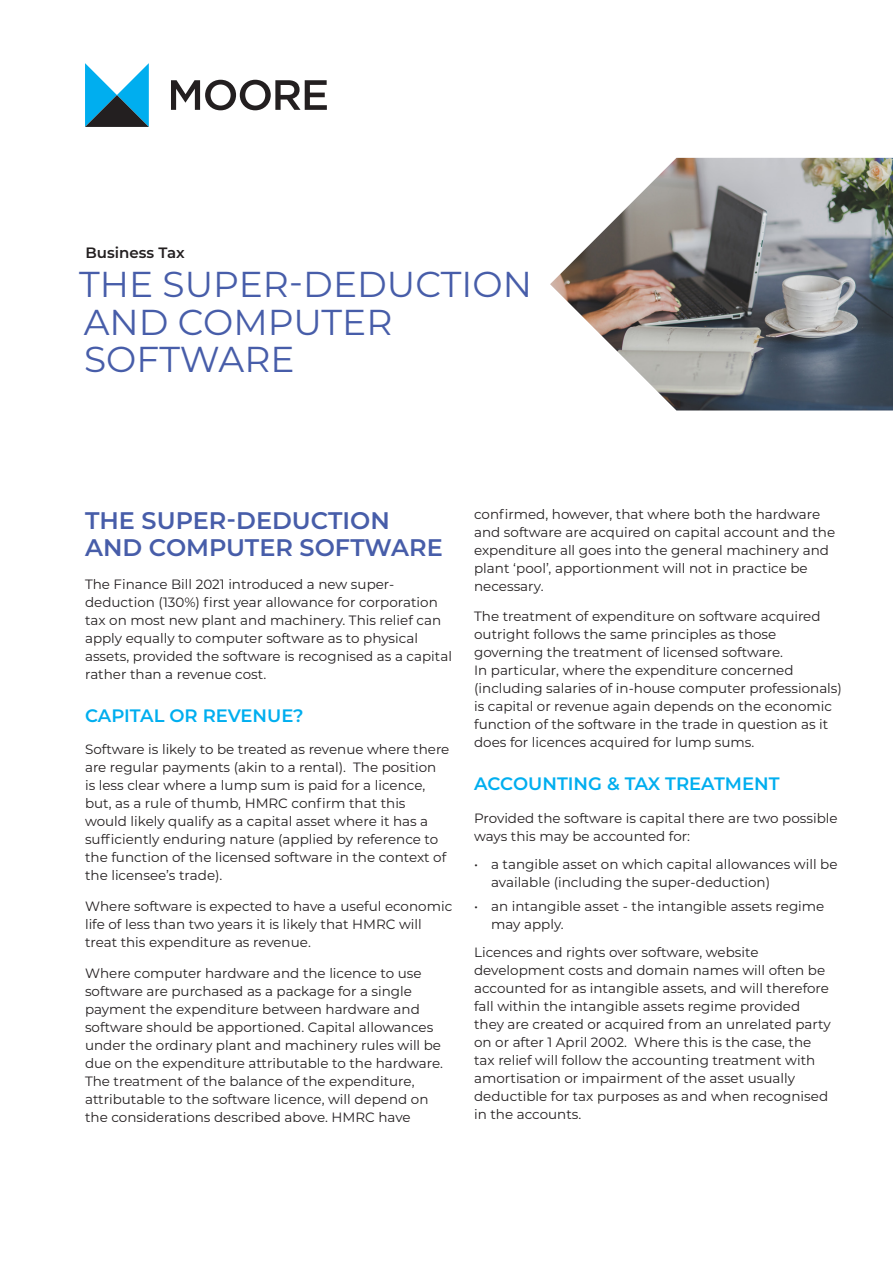
<style>
.page{position:relative;width:893px;height:1263px;background:#fff}
.page>*{position:absolute;margin:0;border:0;box-sizing:border-box;transform-origin:0 0}
.Factsheet_title{font:36px/37.5px "Montserrat";color:#475da9}
.t1{font:600 24px/27px "Montserrat";color:#475da9}
.t2{font:600 18px "Montserrat";color:#00aeef}
.t3{font:600 15px "Montserrat";color:#231f20}
.Body{font:13.5px/18px "Montserrat";color:#231f20}
</style>
<div class="page">
<img style="left:550px;top:158px;width:343px;height:252px">
<svg style="left:85px;top:63px;width:64px;height:64px"></svg>
<svg style="left:171px;top:80px;width:156px;height:30px"></svg>
<h3 class="t3" style="left:85px;top:242px;width:101px">Business Tax</h3>
<p class="Factsheet_title" style="left:79px;top:264px;width:454px">THE SUPER-DEDUCTION<br>AND COMPUTER<br>SOFTWARE</p>
<h1 class="t1" style="left:85px;top:506px;width:359px">THE SUPER-DEDUCTION<br>AND COMPUTER SOFTWARE</h1>
<p class="Body" style="left:85px;top:574px;width:368px">The Finance Bill 2021 introduced a new super&shy;deduction (130%) first year allowance for corporation tax on most new plant and machinery. This relief can apply equally to computer software as to physical assets, provided the software is recognised as a capital rather than a revenue cost.</p>
<h2 class="t2" style="left:85px;top:702px;width:220px">CAPITAL OR REVENUE?</h2>
<p class="Body" style="left:85px;top:740px;width:366px">Software is likely to be treated as revenue where there are regular payments (akin to a rental). The position is less clear where a lump sum is paid for a licence, but, as a rule of thumb, HMRC confirm that this would likely qualify as a capital asset where it has a sufficiently enduring nature (applied by reference to the function of the licensed software in the context of the licensee’s trade).</p>
<p class="Body" style="left:85px;top:897px;width:369px">Where software is expected to have a useful economic life of less than two years it is likely that HMRC will treat this expenditure as revenue.</p>
<p class="Body" style="left:85px;top:964px;width:360px">Where computer hardware and the licence to use software are purchased as a package for a single payment the expenditure between hardware and software should be apportioned. Capital allowances under the ordinary plant and machinery rules will be due on the expenditure attributable to the hardware.<br>The treatment of the balance of the expenditure, attributable to the software licence, will depend on the considerations described above. HMRC have</p>
<p class="Body" style="left:474px;top:504px;width:363px">confirmed, however, that where both the hardware and software are acquired on capital account and the expenditure all goes into the general machinery and plant ‘pool’, apportionment will not in practice be necessary.</p>
<p class="Body" style="left:474px;top:607px;width:369px">The treatment of expenditure on software acquired outright follows the same principles as those governing the treatment of licensed software.<br>In particular, where the expenditure concerned (including salaries of in-house computer professionals) is capital or revenue again depends on the economic function of the software in the trade in question as it does for licences acquired for lump sums.</p>
<h2 class="t2" style="left:474px;top:771px;width:307px">ACCOUNTING &amp; TAX TREATMENT</h2>
<p class="Body" style="left:474px;top:809px;width:365px">Provided the software is capital there are two possible ways this may be accounted for:</p>
<p class="Body" style="left:491px;top:854px;width:348px;text-indent:-17px">• a tangible asset on which capital allowances will be available (including the super-deduction)</p>
<p class="Body" style="left:491px;top:897px;width:335px;text-indent:-17px">• an intangible asset - the intangible assets regime may apply.</p>
<p class="Body" style="left:474px;top:942px;width:358px">Licences and rights over software, website development costs and domain names will often be accounted for as intangible assets, and will therefore fall within the intangible assets regime provided they are created or acquired from an unrelated party on or after 1 April 2002. Where this is the case, the tax relief will follow the accounting treatment with amortisation or impairment of the asset usually deductible for tax purposes as and when recognised in the accounts.</p>
</div>
